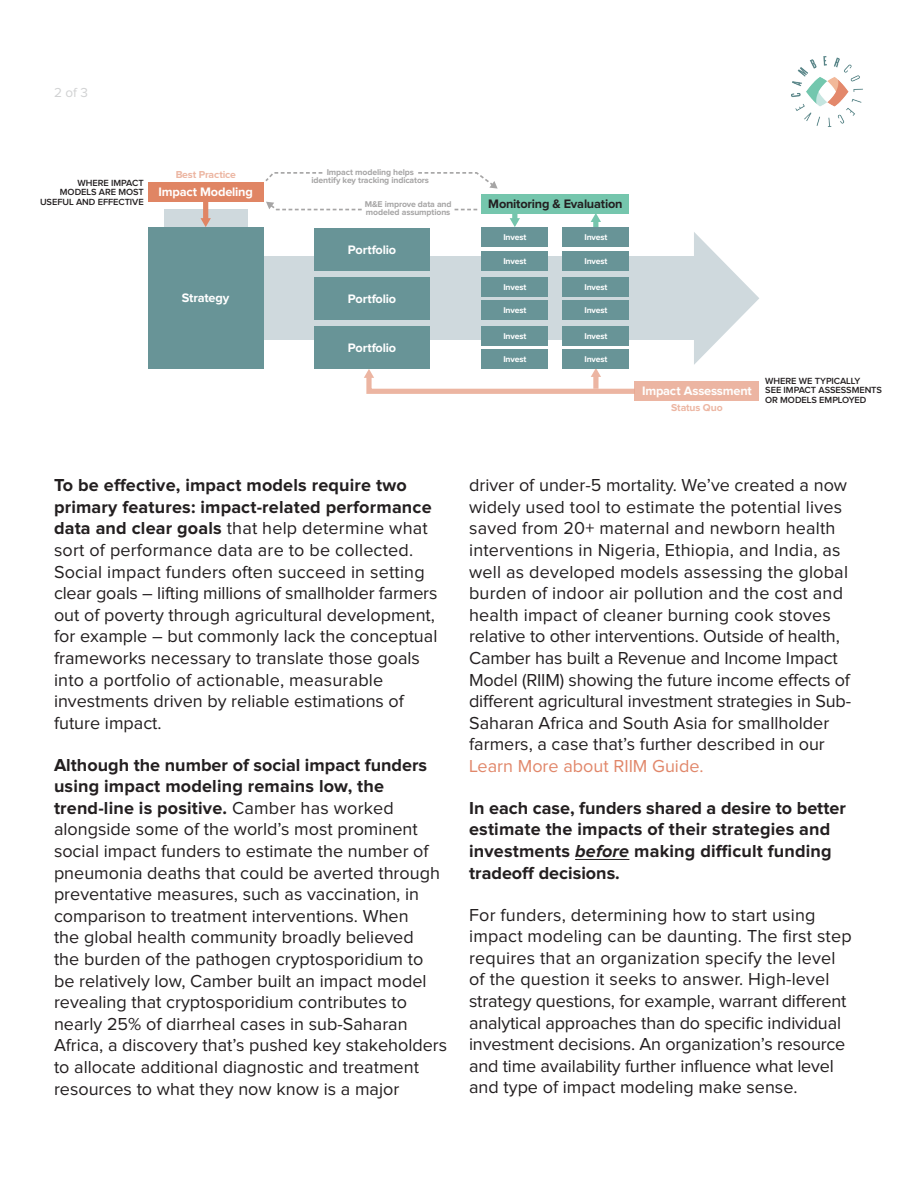
<style>
.page{position:relative;width:918px;height:1188px;background:#fff}
.page>*{position:absolute;margin:0;border:0;box-sizing:border-box;transform-origin:0 0}
.t1{font:18px/21.6px "Proxima Nova";color:#231f20}
.t2{font:700 18px/21.6px "Proxima Nova";letter-spacing:.01em;color:#231f20}
.t3{font:18px "Proxima Nova";color:#e1876a}
.t4{font:13.5px "Proxima Nova";color:#d1d2d3}
.t5{font:700 12.75px "Proxima Nova";letter-spacing:-.015em;color:#fff}
.t6{font:700 12.75px "Proxima Nova";letter-spacing:-.015em;color:#231f20}
.t7{font:700 10.35px "Proxima Nova";letter-spacing:-.015em;color:#e08564}
.t8{font:600 9.3px/9.4px "Proxima Nova";letter-spacing:-.005em;color:#231f20;text-align:right}
.t9{font:700 8.7px/8.4px "Proxima Nova";letter-spacing:-.015em;color:#a6a5a5}
.t10{font:700 8.7px "Proxima Nova";letter-spacing:-.015em;color:#fff}
.s1{font-weight:700}
.s2{font-style:italic}
</style>
<div class="page">
<img style="left:791px;top:56px;width:72px;height:71px">
<div style="left:164px;top:210px;width:83px;height:126px;background:#cfd9dd"></div>
<div style="left:184px;top:257px;width:510px;height:83px;background:#cfd9dd"></div>
<div style="left:148px;top:182px;width:116px;height:20px;background:#e08564"></div>
<div style="left:634px;top:381px;width:125px;height:20px;background:#ecb5a2"></div>
<div style="left:203px;top:202px;width:5px;height:18px;background:#e08564"></div>
<svg style="left:201px;top:218px;width:10px;height:9px"></svg>
<div style="left:512px;top:210px;width:5px;height:10px;background:#75c6ad"></div>
<svg style="left:510px;top:218px;width:10px;height:9px"></svg>
<div style="left:148px;top:228px;width:116px;height:141px;background:#689497"></div>
<div style="left:314px;top:228px;width:116px;height:42px;background:#689497"></div>
<div style="left:482px;top:251px;width:66px;height:19px;background:#689497"></div>
<div style="left:482px;top:228px;width:66px;height:19px;background:#689497"></div>
<div style="left:482px;top:277px;width:66px;height:19px;background:#689497"></div>
<div style="left:482px;top:300px;width:66px;height:20px;background:#689497"></div>
<div style="left:482px;top:326px;width:66px;height:20px;background:#689497"></div>
<div style="left:482px;top:349px;width:66px;height:20px;background:#689497"></div>
<svg style="left:593px;top:222px;width:5px;height:6px"></svg>
<svg style="left:591px;top:214px;width:10px;height:8px"></svg>
<div style="left:563px;top:228px;width:66px;height:19px;background:#689497"></div>
<div style="left:563px;top:251px;width:66px;height:19px;background:#689497"></div>
<div style="left:563px;top:277px;width:66px;height:19px;background:#689497"></div>
<div style="left:563px;top:300px;width:66px;height:20px;background:#689497"></div>
<div style="left:563px;top:326px;width:66px;height:20px;background:#689497"></div>
<div style="left:563px;top:349px;width:66px;height:20px;background:#689497"></div>
<div style="left:314px;top:277px;width:116px;height:43px;background:#689497"></div>
<div style="left:314px;top:326px;width:116px;height:43px;background:#689497"></div>
<svg style="left:364px;top:368px;width:270px;height:26px"></svg>
<div style="left:482px;top:194px;width:147px;height:20px;background:#75c6ad"></div>
<svg style="left:694px;top:232px;width:65px;height:133px"></svg>
<svg style="left:265px;top:172px;width:58px;height:9px"></svg>
<svg style="left:418px;top:172px;width:80px;height:17px"></svg>
<svg style="left:266px;top:202px;width:96px;height:9px"></svg>
<svg style="left:454px;top:209px;width:23px;height:1px"></svg>
<hr style="left:575px;top:859px;width:54px;height:1px;background:#231f20">
<p class="t4" style="left:54px;top:86px;width:36px">2 of 3</p>
<p class="t8" style="left:40px;top:178px;width:105px">WHERE IMPACT<br>MODELS ARE MOST<br>USEFUL AND EFFECTIVE</p>
<p class="t7" style="left:176px;top:169px;width:62px">Best Practice</p>
<p class="t5" style="left:159px;top:186px;width:96px">Impact Modeling</p>
<p class="t5" style="left:182px;top:292px;width:49px">Strategy</p>
<p class="t9" style="left:312px;top:168px;width:119px;text-align:center">Impact modeling helps identify key tracking indicators</p>
<p class="t9" style="left:365px;top:200px;width:88px">M&amp;E improve data and modeled assumptions</p>
<p class="t5" style="left:348px;top:243px;width:50px">Portfolio</p>
<p class="t5" style="left:348px;top:293px;width:50px">Portfolio</p>
<p class="t5" style="left:348px;top:342px;width:50px">Portfolio</p>
<p class="t6" style="left:488px;top:198px;width:136px">Monitoring &amp; Evaluation</p>
<p class="t10" style="left:503px;top:234px;width:25px">Invest</p>
<p class="t10" style="left:503px;top:257px;width:25px">Invest</p>
<p class="t10" style="left:503px;top:283px;width:25px">Invest</p>
<p class="t10" style="left:503px;top:306px;width:25px">Invest</p>
<p class="t10" style="left:503px;top:332px;width:25px">Invest</p>
<p class="t10" style="left:503px;top:355px;width:25px">Invest</p>
<p class="t10" style="left:584px;top:234px;width:25px">Invest</p>
<p class="t10" style="left:584px;top:257px;width:25px">Invest</p>
<p class="t10" style="left:584px;top:283px;width:25px">Invest</p>
<p class="t10" style="left:584px;top:306px;width:25px">Invest</p>
<p class="t10" style="left:584px;top:332px;width:25px">Invest</p>
<p class="t10" style="left:584px;top:355px;width:25px">Invest</p>
<p class="t5" style="left:642px;top:385px;width:111px">Impact Assessment</p>
<p class="t7" style="left:671px;top:403px;width:53px">Status Quo</p>
<p class="t8" style="left:765px;top:376px;width:118px;text-align:left">WHERE WE TYPICALLY<br>SEE IMPACT ASSESSMENTS<br>OR MODELS EMPLOYED</p>
<p class="t1" style="left:54px;top:475px;width:385px"><span class="s1">To be effective, impact models require two primary features: impact-related performance data and clear goals</span> that help determine what sort of performance data are to be collected.<br>Social impact funders often succeed in setting clear goals – lifting millions of smallholder farmers out of poverty through agricultural development, for example – but commonly lack the conceptual frameworks necessary to translate those goals into a portfolio of actionable, measurable investments driven by reliable estimations of future impact.</p>
<p class="t1" style="left:54px;top:755px;width:395px"><span class="s1">Although the number of social impact funders using impact modeling remains low, the trend-line is positive.</span> Camber has worked alongside some of the world’s most prominent social impact funders to estimate the number of pneumonia deaths that could be averted through preventative measures, such as vaccination, in comparison to treatment interventions. When<br>the global health community broadly believed<br>the burden of the pathogen cryptosporidium to be relatively low, Camber built an impact model revealing that cryptosporidium contributes to nearly 25% of diarrheal cases in sub-Saharan Africa, a discovery that’s pushed key stakeholders to allocate additional diagnostic and treatment resources to what they now know is a major</p>
<p class="t1" style="left:469px;top:475px;width:383px">driver of under-5 mortality. We’ve created a now widely used tool to estimate the potential lives saved from 20+ maternal and newborn health interventions in Nigeria, Ethiopia, and India, as well as developed models assessing the global burden of indoor air pollution and the cost and health impact of cleaner burning cook stoves relative to other interventions. Outside of health, Camber has built a Revenue and Income Impact Model (RIIM) showing the future income effects of different agricultural investment strategies in Sub-Saharan Africa and South Asia for smallholder farmers, a case that’s further described in our</p>
<p class="t3" style="left:469px;top:758px;width:236px">Learn More about RIIM Guide.</p>
<p class="t2" style="left:469px;top:798px;width:378px">In each case, funders shared a desire to better estimate the impacts of their strategies and investments <span class="s2">before</span> making difficult funding tradeoff decisions.</p>
<p class="t1" style="left:469px;top:904px;width:384px">For funders, determining how to start using impact modeling can be daunting. The first step requires that an organization specify the level of the question it seeks to answer. High-level strategy questions, for example, warrant different analytical approaches than do specific individual investment decisions. An organization’s resource and time availability further influence what level and type of impact modeling make sense.</p>
</div>
